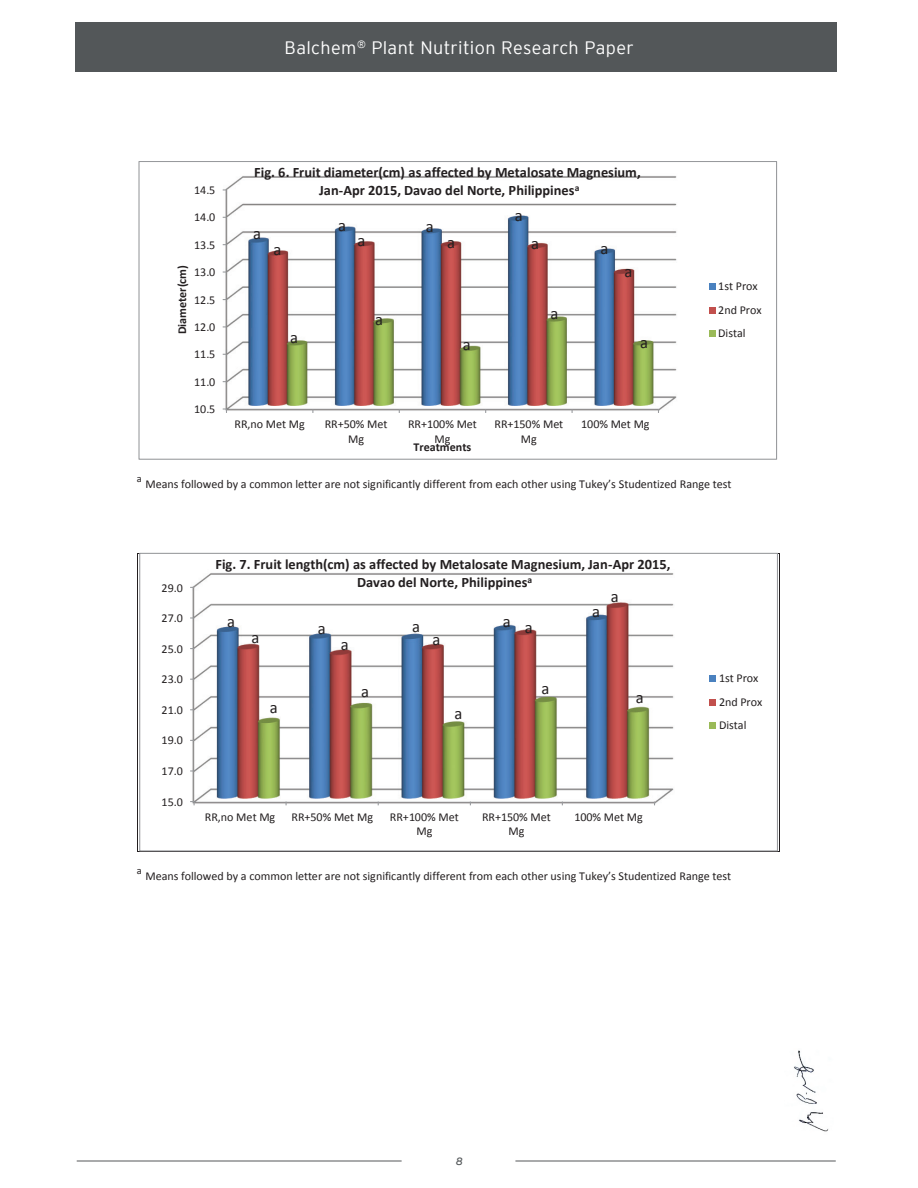
<style>
.page{position:relative;width:918px;height:1188px;background:#fff}
.page>*{position:absolute;margin:0;border:0;box-sizing:border-box;transform-origin:0 0}
.t1{font:300 18px "Interstate";letter-spacing:.02em;color:#fff}
.t2{font:16.65px "Calibri";color:#231f20}
.t3{font:16.5px "Calibri";color:#231f20}
.t4{font:700 14.4px/17.7px "Calibri";color:#231f20;text-align:center}
.t5{font:12px/14.7px "Calibri";letter-spacing:-.005em;color:#231f20;text-align:center}
.t6{font:700 12px "Calibri";color:#231f20}
.t7{font:10.5px "Calibri";color:#231f20}
.t8{font:italic 10.5px "Interstate";color:#535759}
</style>
<div class="page">
<hr style="left:137px;top:553px;width:642px;height:1px;background:#231f20">
<hr style="left:137px;top:554px;width:1px;height:297px;background:#231f20">
<hr style="left:779px;top:554px;width:1px;height:297px;background:#231f20">
<hr style="left:137px;top:851px;width:642px;height:1px;background:#231f20">
<img style="left:224px;top:176px;width:453px;height:236px">
<svg style="left:223px;top:408px;width:4px;height:5px"></svg>
<svg style="left:709px;top:284px;width:6px;height:6px"></svg>
<div style="left:709px;top:307px;width:6px;height:7px;background:#c2504d"></div>
<svg style="left:709px;top:331px;width:6px;height:6px"></svg>
<img style="left:191px;top:573px;width:483px;height:231px">
<svg style="left:190px;top:801px;width:5px;height:4px"></svg>
<div style="left:710px;top:675px;width:6px;height:7px;background:#4a81bf"></div>
<svg style="left:710px;top:699px;width:6px;height:6px"></svg>
<div style="left:710px;top:722px;width:6px;height:7px;background:#9aba58"></div>
<img style="left:794px;top:1050px;width:35px;height:82px">
<div style="left:75px;top:22px;width:762px;height:50px;background:#535759"></div>
<hr style="left:515px;top:1161px;width:321px;height:1px;background:#555759">
<hr style="left:77px;top:1161px;width:325px;height:1px;background:#555759">
<h1 class="t1" style="left:285px;top:38px;width:351px">Balchem<sup>®</sup> Plant Nutrition Research Paper</h1>
<p class="t5" style="left:194px;top:183px;width:23px">14.5</p>
<p class="t5" style="left:194px;top:210px;width:23px">14.0</p>
<p class="t5" style="left:194px;top:237px;width:23px">13.5</p>
<p class="t6" style="left:175px;top:334px;width:71px;rotate:-90deg">Diameter(cm)</p>
<p class="t5" style="left:194px;top:265px;width:23px">13.0</p>
<p class="t5" style="left:194px;top:292px;width:23px">12.5</p>
<p class="t5" style="left:194px;top:320px;width:23px">12.0</p>
<p class="t5" style="left:194px;top:347px;width:23px">11.5</p>
<p class="t5" style="left:194px;top:374px;width:23px">11.0</p>
<p class="t5" style="left:194px;top:402px;width:23px">10.5</p>
<p class="t4" style="left:254px;top:164px;width:388px">Fig. 6. Fruit diameter(cm) as affected by Metalosate Magnesium,<br>Jan-Apr 2015, Davao del Norte, Philippines<sup>a</sup></p>
<h3 class="t3" style="left:253px;top:223px;width:9px">a</h3>
<h3 class="t3" style="left:274px;top:239px;width:9px">a</h3>
<h3 class="t3" style="left:290px;top:327px;width:9px">a</h3>
<h2 class="t2" style="left:338px;top:215px;width:9px">a</h2>
<h3 class="t3" style="left:358px;top:230px;width:9px">a</h3>
<h3 class="t3" style="left:375px;top:309px;width:9px">a</h3>
<h3 class="t3" style="left:426px;top:216px;width:9px">a</h3>
<h2 class="t2" style="left:447px;top:232px;width:9px">a</h2>
<h3 class="t3" style="left:463px;top:334px;width:9px">a</h3>
<h3 class="t3" style="left:515px;top:205px;width:9px">a</h3>
<h3 class="t3" style="left:531px;top:234px;width:9px">a</h3>
<h3 class="t3" style="left:551px;top:303px;width:9px">a</h3>
<h3 class="t3" style="left:601px;top:238px;width:9px">a</h3>
<h3 class="t3" style="left:625px;top:261px;width:9px">a</h3>
<h3 class="t3" style="left:640px;top:333px;width:9px">a</h3>
<p class="t5" style="left:235px;top:417px;width:72px">RR,no Met Mg</p>
<p class="t5" style="left:325px;top:417px;width:64px">RR+50% Met<br>Mg</p>
<p class="t5" style="left:408px;top:417px;width:70px">RR+100% Met<br>Mg</p>
<p class="t5" style="left:495px;top:417px;width:70px">RR+150% Met<br>Mg</p>
<p class="t5" style="left:581px;top:417px;width:70px">100% Met Mg</p>
<p class="t6" style="left:414px;top:439px;width:59px">Treatments</p>
<p class="t5" style="left:718px;top:275px;width:45px;line-height:23.5px;text-align:left">1st Prox<br>2nd Prox<br>Distal</p>
<p class="t7" style="left:137px;top:471px;width:7px">a</p>
<p class="t5" style="left:146px;top:476px;width:587px">Means followed by a common letter are not significantly different from each other using Tukey’s Studentized Range test</p>
<p class="t5" style="left:162px;top:580px;width:23px">29.0</p>
<p class="t5" style="left:162px;top:611px;width:23px">27.0</p>
<p class="t5" style="left:162px;top:641px;width:23px">25.0</p>
<p class="t5" style="left:162px;top:672px;width:23px">23.0</p>
<p class="t5" style="left:162px;top:703px;width:23px">21.0</p>
<p class="t5" style="left:162px;top:733px;width:23px">19.0</p>
<p class="t5" style="left:162px;top:764px;width:23px">17.0</p>
<p class="t5" style="left:162px;top:794px;width:23px">15.0</p>
<p class="t4" style="left:215px;top:556px;width:457px">Fig. 7. Fruit length(cm) as affected by Metalosate Magnesium, Jan-Apr 2015,<br>Davao del Norte, Philippines<sup>a</sup></p>
<h3 class="t3" style="left:227px;top:612px;width:9px">a</h3>
<h3 class="t3" style="left:251px;top:627px;width:9px">a</h3>
<h3 class="t3" style="left:270px;top:697px;width:9px">a</h3>
<h3 class="t3" style="left:318px;top:618px;width:9px">a</h3>
<h3 class="t3" style="left:341px;top:634px;width:9px">a</h3>
<h3 class="t3" style="left:361px;top:681px;width:9px">a</h3>
<h3 class="t3" style="left:412px;top:617px;width:9px">a</h3>
<h3 class="t3" style="left:432px;top:629px;width:9px">a</h3>
<h3 class="t3" style="left:455px;top:703px;width:9px">a</h3>
<h2 class="t2" style="left:503px;top:611px;width:9px">a</h2>
<h3 class="t3" style="left:525px;top:617px;width:9px">a</h3>
<h2 class="t2" style="left:541px;top:678px;width:9px">a</h2>
<h3 class="t3" style="left:592px;top:602px;width:9px">a</h3>
<h3 class="t3" style="left:611px;top:586px;width:9px">a</h3>
<h3 class="t3" style="left:636px;top:687px;width:9px">a</h3>
<p class="t5" style="left:205px;top:809px;width:72px">RR,no Met Mg</p>
<p class="t5" style="left:292px;top:809px;width:83px">RR+50% Met Mg</p>
<p class="t5" style="left:390px;top:809px;width:70px">RR+100% Met<br>Mg</p>
<p class="t5" style="left:482px;top:809px;width:70px">RR+150% Met<br>Mg</p>
<p class="t5" style="left:574px;top:809px;width:70px">100% Met Mg</p>
<p class="t5" style="left:719px;top:666px;width:45px;line-height:23.5px;text-align:left">1st Prox<br>2nd Prox<br>Distal</p>
<p class="t7" style="left:137px;top:864px;width:7px">a</p>
<p class="t5" style="left:146px;top:869px;width:587px">Means followed by a common letter are not significantly different from each other using Tukey’s Studentized Range test</p>
<p class="t8" style="left:456px;top:1155px;width:8px">8</p>
</div>
